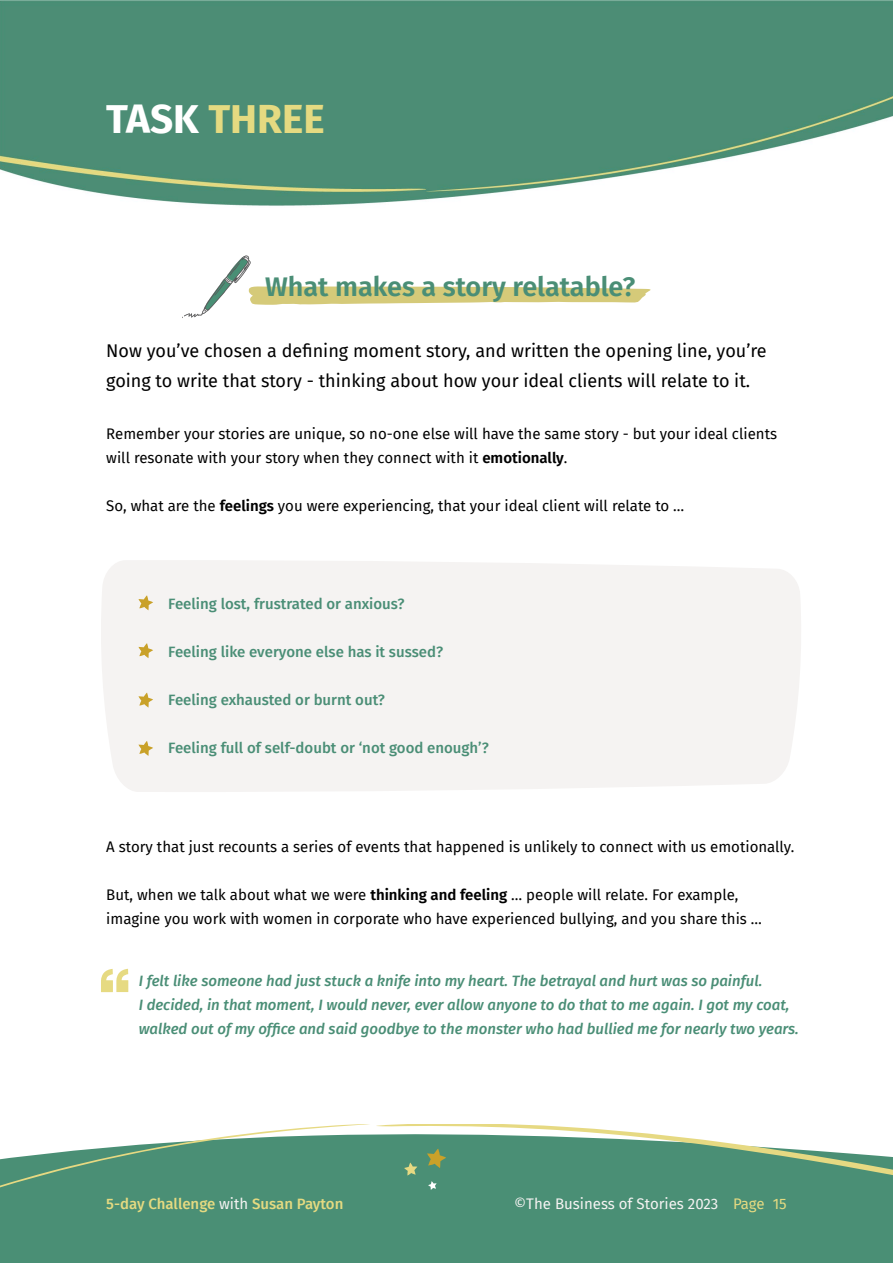
<style>
.page{position:relative;width:893px;height:1263px;background:#fff}
.page>*{position:absolute;margin:0;border:0;box-sizing:border-box;transform-origin:0 0}
.t1{font:700 40.5px "Fira Sans";color:#e5da81}
.t2{font:600 27px "Fira Sans";color:#4a8e76}
.t3{font:18px/30px "Fira Sans";color:#000}
.t4{font:15px/24px "Fira Sans";color:#000}
.t5{font:italic 500 15px/24px "Fira Sans";color:#4a8e76}
.t6{font:500 15px "Fira Sans";color:#4a8e76}
.t7{font:15px "Fira Sans";color:#f5f3f2}
.t8{font:500 15px "Fira Sans";color:#e5da81}
.s1{color:#fff}
.s2{font-weight:600}
.s3{font-weight:400;color:#f5f3f2}
.s4{color:#e5da81}
</style>
<div class="page">
<svg style="left:0;top:1124px;width:893px;height:139px;background:#639e86"></svg>
<svg style="left:427px;top:1148px;width:19px;height:20px"></svg>
<svg style="left:404px;top:1162px;width:13px;height:13px"></svg>
<svg style="left:428px;top:1181px;width:9px;height:9px"></svg>
<img style="left:0;top:0;width:893px;height:206px">
<img style="left:182px;top:255px;width:69px;height:63px">
<svg style="left:248px;top:286px;width:403px;height:19px;background:#dcd391"></svg>
<div style="left:101px;top:560px;width:700px;height:232px;background:#f5f3f2"></div>
<svg style="left:138px;top:595px;width:15px;height:15px"></svg>
<svg style="left:138px;top:643px;width:15px;height:15px"></svg>
<svg style="left:138px;top:692px;width:15px;height:16px"></svg>
<svg style="left:138px;top:741px;width:15px;height:15px"></svg>
<svg style="left:101px;top:969px;width:27px;height:23px"></svg>
<h1 class="t1" style="left:106px;top:85px;width:220px"><span class="s1">TASK</span> THREE</h1>
<h2 class="t2" style="left:265px;top:265px;width:372px">What makes a story relatable?</h2>
<p class="t3" style="left:106px;top:335px;width:662px">Now you’ve chosen a defining moment story, and written the opening line, you’re going to write that story - thinking about how your ideal clients will relate to it.</p>
<p class="t4" style="left:106px;top:421px;width:672px">Remember your stories are unique, so no-one else will have the same story - but your ideal clients will resonate with your story when they connect with it <span class="s2">emotionally</span>.</p>
<p class="t4" style="left:106px;top:493px;width:579px">So, what are the <span class="s2">feelings</span> you were experiencing, that your ideal client will relate to …</p>
<p class="t6" style="left:168px;top:592px;width:238px">Feeling lost, frustrated or anxious?</p>
<p class="t6" style="left:168px;top:640px;width:276px">Feeling like everyone else has it sussed?</p>
<p class="t6" style="left:168px;top:688px;width:218px">Feeling exhausted or burnt out?</p>
<p class="t6" style="left:168px;top:736px;width:322px">Feeling full of self-doubt or ‘not good enough’?</p>
<p class="t4" style="left:106px;top:835px;width:689px">A story that just recounts a series of events that happened is unlikely to connect with us emotionally.</p>
<p class="t4" style="left:106px;top:883px;width:657px">But, when we talk about what we were <span class="s2">thinking and feeling</span> … people will relate. For example, imagine you work with women in corporate who have experienced bullying, and you share this …</p>
<p class="t5" style="left:139px;top:968px;width:662px">I felt like someone had just stuck a knife into my heart. The betrayal and hurt was so painful.<br>I decided, in that moment, I would never, ever allow anyone to do that to me again. I got my coat, walked out of my office and said goodbye to the monster who had bullied me for nearly two years.</p>
<p class="t8" style="left:106px;top:1192px;width:239px">5-day Challenge <span class="s3">with</span> Susan Payton</p>
<p class="t7" style="left:514px;top:1192px;width:274px">©The Business of Stories 2023 <span class="s4">Page 15</span></p>
</div>
